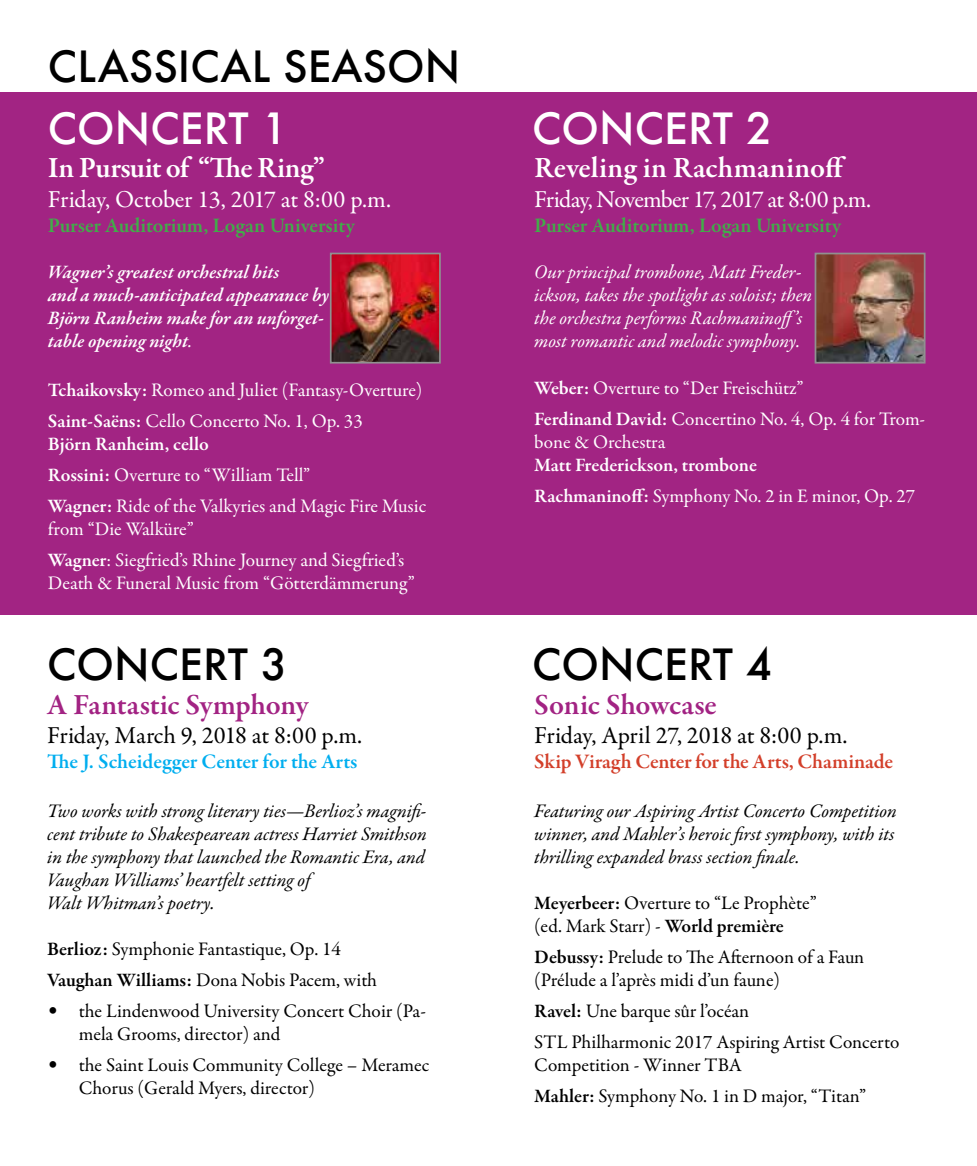
<style>
.page{position:relative;width:977px;height:1166px;background:#fff}
.page>*{position:absolute;margin:0;border:0;box-sizing:border-box;transform-origin:0 0}
.t1{font:500 42px "Futura";color:#000}
.t2{font:500 42px "Futura";color:#fff}
.t3{font:600 29.75px "Garamond Premr Pro";letter-spacing:-.005em;color:#fff}
.t4{font:600 29.75px "Garamond Premr Pro";letter-spacing:-.01em;color:#a22383}
.t5{font:24.5px "Garamond Premr Pro";letter-spacing:-.025em;color:#fff}
.t6{font:24.5px "Garamond Premr Pro";letter-spacing:-.01em;color:#000}
.t7{font:600 21px "Garamond Premr Pro";letter-spacing:-.005em;color:#41ad49}
.t8{font:600 21px "Garamond Premr Pro";letter-spacing:-.01em;color:#d33f2a}
.t9{font:600 21px "Garamond Premr Pro";letter-spacing:-.005em;color:#00aeef}
.t10{font:19.25px/23.1px "Garamond Premr Pro";letter-spacing:-.005em;color:#000}
.t11{font:19.25px/31px "Garamond Premr Pro";color:#fff}
.t12{font:italic 19.25px/23.1px "Garamond Premr Pro";letter-spacing:-.005em;color:#000}
.t13{font:italic 19.25px/23.1px "Garamond Premr Pro";letter-spacing:-.005em;color:#fff}
.t14{font:italic 600 19.25px/23.1px "Garamond Premr Pro";letter-spacing:-.005em;color:#fff}
.t15{font:600 19.25px/31px "Garamond Premr Pro";letter-spacing:-.005em;color:#fff}
.s1{font-weight:400}
.s2{font-weight:600}
.s3{font-family:"Optima"}
</style>
<div class="page">
<div style="left:0;top:92px;width:976px;height:522px;background:#a22483"></div>
<img style="left:817px;top:256px;width:105px;height:104px">
<div style="left:814px;top:253px;width:111px;height:110px;border:2px solid #909090"></div>
<img style="left:333px;top:256px;width:105px;height:104px">
<div style="left:330px;top:253px;width:111px;height:110px;border:2px solid #909090"></div>
<h1 class="t1" style="left:48px;top:37px;width:413px">CLASSICAL SEASON</h1>
<h1 class="t2" style="left:48px;top:99px;width:241px">CONCERT 1</h1>
<h1 class="t2" style="left:532px;top:99px;width:241px">CONCERT 2</h1>
<h2 class="t3" style="left:48px;top:150px;width:278px">In Pursuit of “The Ring”</h2>
<p class="t5" style="left:48px;top:184px;width:344px">Friday, October 13, 2017 at 8:00 p.m.</p>
<p class="t7" style="left:48px;top:213px;width:308px">Purser Auditorium, Logan University</p>
<p class="t14" style="left:48px;top:261px;width:283px">Wagner’s greatest orchestral hits<br>and a much-anticipated appearance by<br>Björn Ranheim make for an unforget&shy;table opening night<span class="s1">.</span></p>
<p class="t11" style="left:48px;top:374px;width:376px"><span class="s2">Tchaikovsky:</span> Romeo and Juliet (Fantasy-Overture)<br><span class="s2">Saint-Saëns:</span> Cello Concerto No. 1, Op. 33</p>
<p class="t11" style="left:48px;top:429px;width:380px"><span class="s2">Björn Ranheim, cello<br>Rossini:</span> Overture to “William Tell”<br><span class="s2">Wagner:</span> Ride of the Valkyries and Magic Fire Music</p>
<p class="t11" style="left:48px;top:514px;width:358px">from “Die Walküre”<br><span class="s2">Wagner</span>: Siegfried’s Rhine Journey and Siegfried’s</p>
<p class="t11" style="left:48px;top:568px;width:368px">Death &amp; Funeral Music from “Götterdämmerung”</p>
<h2 class="t3" style="left:534px;top:150px;width:313px">Reveling in Rachmaninoff</h2>
<p class="t5" style="left:534px;top:184px;width:338px">Friday, November 17, 2017 at 8:00 p.m.</p>
<p class="t7" style="left:534px;top:213px;width:308px">Purser Auditorium, Logan University</p>
<p class="t13" style="left:534px;top:261px;width:279px">Our principal trombone, Matt Freder&shy;ickson, takes the spotlight as soloist; then the orchestra performs Rachmaninoff’s most romantic and melodic symphony.</p>
<p class="t11" style="left:534px;top:372px;width:392px"><span class="s2">Weber:</span> Overture to “Der Freischütz”<br><span class="s2">Ferdinand David:</span> Concertino No. 4, Op. 4 for Trom-</p>
<p class="t11" style="left:534px;top:426px;width:133px">bone &amp; Orchestra</p>
<p class="t15" style="left:534px;top:450px;width:382px">Matt Frederickson, trombone<br>Rachmaninoff: <span class="s1">Symphony No. 2 in E minor, Op. 27</span></p>
<h1 class="t1" style="left:47px;top:635px;width:241px">CONCERT 3</h1>
<h1 class="t1" style="left:532px;top:635px;width:241px">CONCERT 4</h1>
<h2 class="t4" style="left:47px;top:686px;width:262px">A Fantastic Symphony</h2>
<p class="t6" style="left:47px;top:720px;width:316px">Friday, March 9, 2018 at 8:00 p.m.</p>
<p class="t9" style="left:47px;top:749px;width:312px">The J. Scheidegger Center for the Arts</p>
<p class="t12" style="left:47px;top:800px;width:381px">Two works with strong literary ties—Berlioz’s magnifi&shy;cent tribute to Shakespearean actress Harriet Smithson in the symphony that launched the Romantic Era, and Vaughan Williams’ heartfelt setting of<br>Walt Whitman’s poetry.</p>
<p class="t10" style="left:47px;top:934px;width:331px;line-height:31px"><span class="s2">Berlioz:</span> Symphonie Fantastique, Op. 14<br><span class="s2">Vaughan Williams:</span> Dona Nobis Pacem, with</p>
<p class="t10" style="left:79px;top:1000px;width:349px;text-indent:-31px"><span class="s3">•</span> the Lindenwood University Concert Choir (Pa&shy;mela Grooms, director) and</p>
<p class="t10" style="left:79px;top:1054px;width:352px;text-indent:-31px"><span class="s3">•</span> the Saint Louis Community College – Meramec<br>Chorus (Gerald Myers, director)</p>
<h2 class="t4" style="left:534px;top:686px;width:184px">Sonic Showcase</h2>
<p class="t6" style="left:534px;top:720px;width:315px">Friday, April 27, 2018 at 8:00 p.m.</p>
<p class="t8" style="left:534px;top:749px;width:360px">Skip Viragh Center for the Arts, Chaminade</p>
<p class="t12" style="left:534px;top:800px;width:364px">Featuring our Aspiring Artist Concerto Competition winner, and Mahler’s heroic first symphony, with its thrilling expanded brass section finale.</p>
<p class="t10" style="left:534px;top:891px;width:284px"><span class="s2">Meyerbeer:</span> Overture to “Le Prophète” (ed. Mark Starr) - <span class="s2">World première</span></p>
<p class="t10" style="left:534px;top:946px;width:331px"><span class="s2">Debussy:</span> Prelude to The Afternoon of a Faun (Prélude a l’après midi d’un faune)</p>
<p class="t10" style="left:534px;top:996px;width:366px;line-height:31px"><span class="s2">Ravel:</span> Une barque sûr l’océan<br>STL Philharmonic 2017 Aspiring Artist Concerto</p>
<p class="t10" style="left:534px;top:1050px;width:333px;line-height:31px">Competition - Winner TBA<br><span class="s2">Mahler:</span> Symphony No. 1 in D major, “Titan”</p>
</div>
